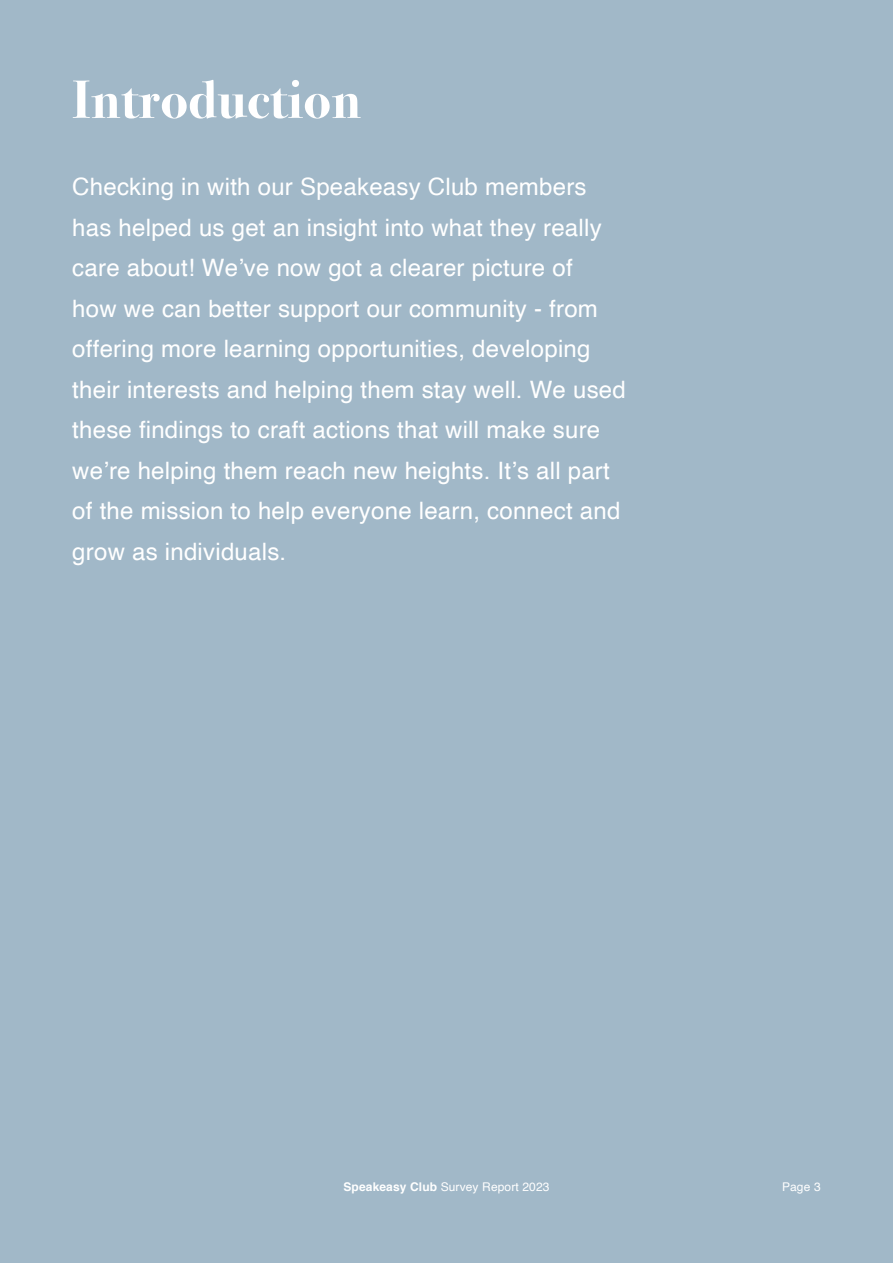
<style>
.page{position:relative;width:893px;height:1263px;background:#a1b8c8}
.page>*{position:absolute;margin:0;border:0;box-sizing:border-box;transform-origin:0 0}
.t1{font:700 54px "Bodoni Svty Two ITCTT";letter-spacing:.01em;color:#fff}
.t2{font:24px/40.5px "Helvetica";letter-spacing:.01em;color:#fff}
.t3{font:12px "Helvetica";letter-spacing:.01em;color:#fff}
.s1{font-weight:700}
</style>
<div class="page">
<p class="t1" style="left:72px;top:55px;width:290px">Introduction</p>
<p class="t2" style="left:72px;top:167px;width:555px">Checking in with our Speakeasy Club members has helped us get an insight into what they really care about! We’ve now got a clearer picture of<br>how we can better support our community - from offering more learning opportunities, developing their interests and helping them stay well. We used these findings to craft actions that will make sure we’re helping them reach new heights. It’s all part of the mission to help everyone learn, connect and grow as individuals.</p>
<p class="t3" style="left:343px;top:1177px;width:207px"><span class="s1">Speakeasy Club</span> Survey Report 2023</p>
<p class="t3" style="left:782px;top:1177px;width:40px">Page 3</p>
</div>
